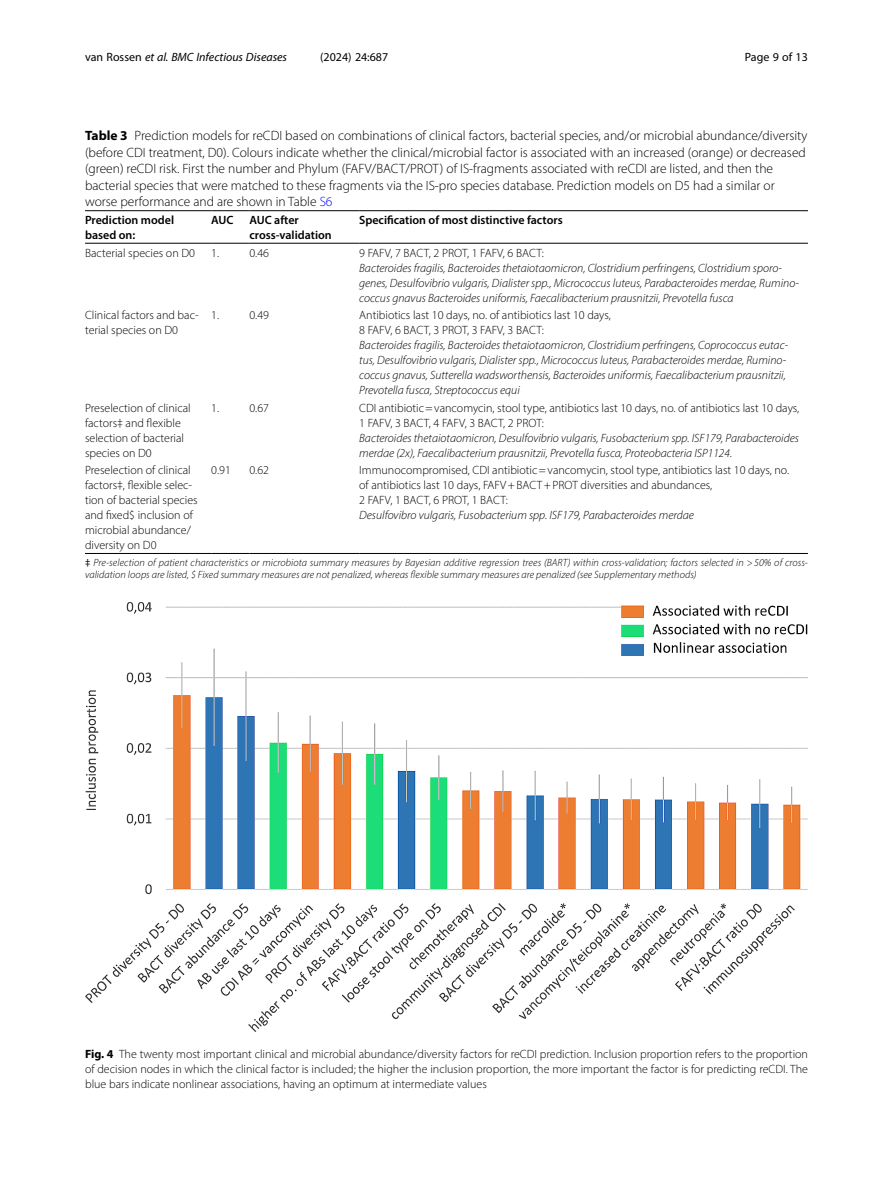
<style>
.page{position:relative;width:893px;height:1191px;background:#fff}
.page>*{position:absolute;margin:0;border:0;box-sizing:border-box;transform-origin:0 0}
.Table_Caption{font:300 13.5px/16.5px "Myriad Pro";color:#000}
.Table_Body{font:italic 300 12px/15px "Myriad Pro";color:#000}
.Table_Body-2{font:300 12px/15px "Myriad Pro";color:#000}
.Figure_Caption{font:300 12px/15px "Myriad Pro";color:#000;text-align:justify}
.Table_Head{font:600 12px/15px "Myriad Pro";color:#000}
.t1{font:italic 12px "Myriad Pro";color:#000}
.t2{font:12px "Myriad Pro";color:#000}
.Table_Footnote{font:italic 300 10.5px/12.8px "Myriad Pro";letter-spacing:.005em;color:#000}
.s1{font-style:normal}
.s2{font-weight:700}
.s3{color:#00f}
.s4{font-weight:400;font-style:normal}
</style>
<div class="page">
<hr style="left:85px;top:243px;width:126px;height:1px;background:#000">
<hr style="left:211px;top:210px;width:38px;height:1px;background:#000">
<hr style="left:211px;top:243px;width:38px;height:1px;background:#000">
<hr style="left:249px;top:210px;width:110px;height:1px;background:#000">
<hr style="left:249px;top:243px;width:110px;height:1px;background:#000">
<hr style="left:359px;top:210px;width:449px;height:1px;background:#000">
<hr style="left:359px;top:243px;width:449px;height:1px;background:#000">
<hr style="left:211px;top:553px;width:38px;height:1px;background:#000">
<hr style="left:249px;top:553px;width:110px;height:1px;background:#000">
<hr style="left:359px;top:553px;width:449px;height:1px;background:#000">
<hr style="left:85px;top:553px;width:126px;height:1px;background:#000">
<hr style="left:85px;top:210px;width:126px;height:1px;background:#000">
<img style="left:85px;top:602px;width:723px;height:429px">
<p class="t1" style="left:85px;top:50px;width:204px"><span class="s1">van Rossen</span> et al. BMC Infectious Diseases</p>
<p class="t2" style="left:320px;top:50px;width:70px">(2024) 24:687</p>
<p class="t2" style="left:745px;top:50px;width:65px">Page 9 of 13</p>
<p class="Table_Caption" style="left:85px;top:128px;width:724px"><span class="s2">Table 3</span> Prediction models for reCDI based on combinations of clinical factors, bacterial species, and/or microbial abundance/diversity (before CDI treatment, D0). Colours indicate whether the clinical/microbial factor is associated with an increased (orange) or decreased (green) reCDI risk. First the number and Phylum (FAFV/BACT/PROT) of IS-fragments associated with reCDI are listed, and then the bacterial species that were matched to these fragments via the IS-pro species database. Prediction models on D5 had a similar or worse performance and are shown in Table <span class="s3">S6</span></p>
<p class="Table_Head" style="left:85px;top:212px;width:91px">Prediction model based on:</p>
<p class="Table_Head" style="left:211px;top:212px;width:24px">AUC</p>
<p class="Table_Head" style="left:249px;top:212px;width:84px">AUC after cross-validation</p>
<p class="Table_Head" style="left:359px;top:212px;width:205px">Specification of most distinctive factors</p>
<p class="Table_Body-2" style="left:85px;top:245px;width:111px">Bacterial species on D0</p>
<p class="Table_Body-2" style="left:211px;top:245px;width:9px">1.</p>
<p class="Table_Body-2" style="left:249px;top:245px;width:21px">0.46</p>
<p class="Table_Body-2" style="left:359px;top:245px;width:186px">9 FAFV, 7 BACT, 2 PROT, 1 FAFV, 6 BACT:</p>
<p class="Table_Body" style="left:359px;top:260px;width:441px">Bacteroides fragilis, Bacteroides thetaiotaomicron, Clostridium perfringens, Clostridium sporo&shy;genes, Desulfovibrio vulgaris, Dialister spp., Micrococcus luteus, Parabacteroides merdae, Rumino&shy;coccus gnavus Bacteroides uniformis, Faecalibacterium prausnitzii, Prevotella fusca</p>
<p class="Table_Body-2" style="left:85px;top:307px;width:115px">Clinical factors and bac&shy;terial species on D0</p>
<p class="Table_Body-2" style="left:211px;top:307px;width:9px">1.</p>
<p class="Table_Body-2" style="left:249px;top:307px;width:21px">0.49</p>
<p class="Table_Body-2" style="left:359px;top:307px;width:253px">Antibiotics last 10 days, no. of antibiotics last 10 days,</p>
<p class="Table_Body-2" style="left:359px;top:322px;width:186px">8 FAFV, 6 BACT, 3 PROT, 3 FAFV, 3 BACT:</p>
<p class="Table_Body" style="left:359px;top:337px;width:431px">Bacteroides fragilis, Bacteroides thetaiotaomicron, Clostridium perfringens, Coprococcus eutac&shy;tus, Desulfovibrio vulgaris, Dialister spp., Micrococcus luteus, Parabacteroides merdae, Rumino&shy;coccus gnavus, Sutterella wadsworthensis, Bacteroides uniformis, Faecalibacterium prausnitzii, Prevotella fusca, Streptococcus equi</p>
<p class="Table_Body-2" style="left:85px;top:400px;width:107px">Preselection of clinical factors‡ and flexible selection of bacterial species on D0</p>
<p class="Table_Body-2" style="left:211px;top:400px;width:9px">1.</p>
<p class="Table_Body-2" style="left:249px;top:400px;width:21px">0.67</p>
<p class="Table_Body-2" style="left:359px;top:400px;width:442px">CDI antibiotic=vancomycin, stool type, antibiotics last 10 days, no. of antibiotics last 10 days,</p>
<p class="Table_Body-2" style="left:359px;top:415px;width:186px">1 FAFV, 3 BACT, 4 FAFV, 3 BACT, 2 PROT:</p>
<p class="Table_Body" style="left:359px;top:430px;width:441px">Bacteroides thetaiotaomicron, Desulfovibrio vulgaris, Fusobacterium spp. ISF179, Parabacteroides merdae (2x), Faecalibacterium prausnitzii, Prevotella fusca, Proteobacteria ISP1124.</p>
<p class="Table_Body-2" style="left:85px;top:462px;width:114px">Preselection of clinical factors‡, flexible selec&shy;tion of bacterial species and fixed$ inclusion of microbial abundance/ diversity on D0</p>
<p class="Table_Body-2" style="left:211px;top:462px;width:21px">0.91</p>
<p class="Table_Body-2" style="left:249px;top:462px;width:21px">0.62</p>
<p class="Table_Body-2" style="left:359px;top:462px;width:431px">Immunocompromised, CDI antibiotic=vancomycin, stool type, antibiotics last 10 days, no. of antibiotics last 10 days, FAFV+BACT+PROT diversities and abundances,</p>
<p class="Table_Body-2" style="left:359px;top:492px;width:150px">2 FAFV, 1 BACT, 6 PROT, 1 BACT:</p>
<p class="Table_Body" style="left:359px;top:507px;width:336px">Desulfovibro vulgaris, Fusobacterium spp. ISF179, Parabacteroides merdae</p>
<p class="Table_Footnote" style="left:85px;top:555px;width:724px"><span class="s4">‡</span> Pre-selection of patient characteristics or microbiota summary measures by Bayesian additive regression trees (BART) within cross-validation; factors selected in &gt;50% of cross&shy;validation loops are listed, $ Fixed summary measures are not penalized, whereas flexible summary measures are penalized (see Supplementary methods)</p>
<p class="Figure_Caption" style="left:85px;top:1046px;width:724px"><span class="s2">Fig. 4</span> The twenty most important clinical and microbial abundance/diversity factors for reCDI prediction. Inclusion proportion refers to the proportion of decision nodes in which the clinical factor is included; the higher the inclusion proportion, the more important the factor is for predicting reCDI. The blue bars indicate nonlinear associations, having an optimum at intermediate values</p>
</div>
